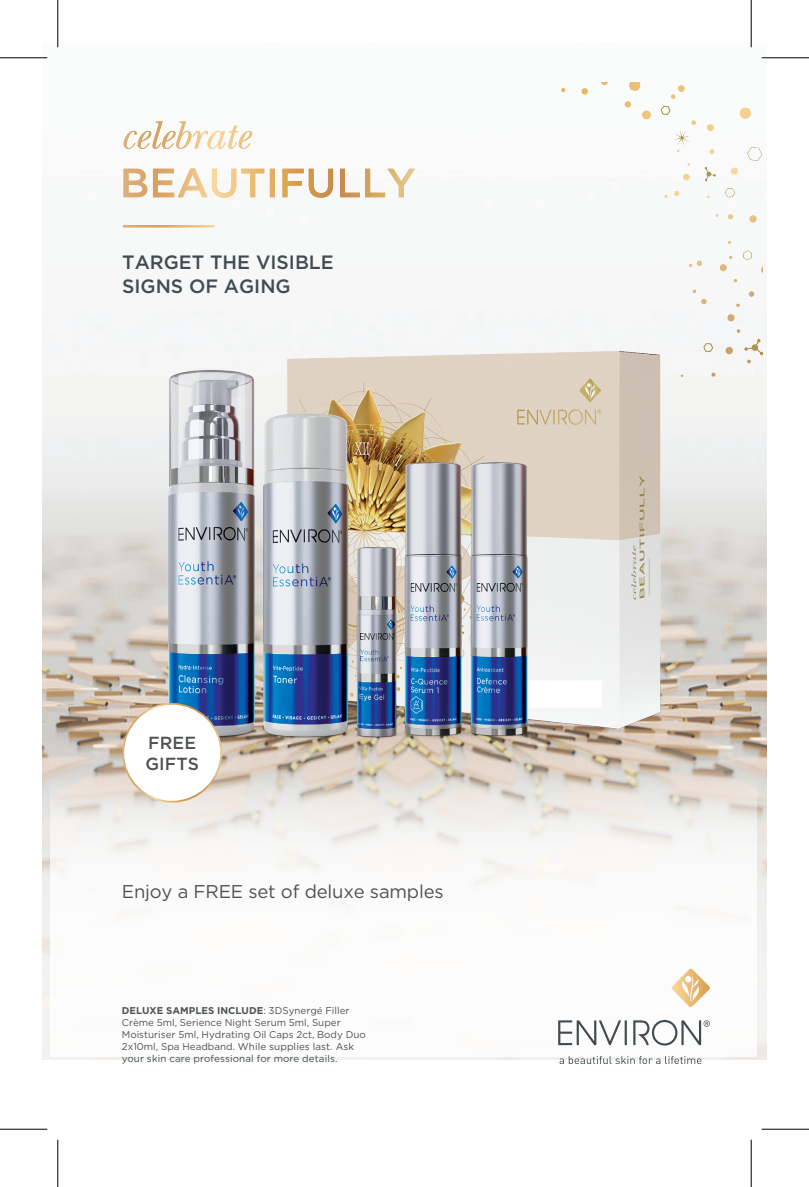
<style>
.page{position:relative;width:809px;height:1187px;background:#fff}
.page>*{position:absolute;margin:0;border:0;box-sizing:border-box;transform-origin:0 0}
.t1{font:500 19.25px/23.8px "Gotham";color:#424b50}
.t2{font:18.55px "Gotham";letter-spacing:-.01em;color:#4f5252}
.t3{font:500 17.5px/20.8px "Gotham";letter-spacing:.01em;color:#4f5252}
.t4{font:9.8px/11.7px "Gotham";color:#4f5252}
.s1{font-weight:700}
.s2{color:#424b50}
</style>
<div class="page">
<img style="left:43px;top:47px;width:723px;height:691px">
<svg style="left:43px;top:738px;width:723px;height:392px"></svg>
<img style="left:561px;top:82px;width:201px;height:294px">
<svg style="left:671px;top:968px;width:39px;height:39px"></svg>
<svg style="left:558px;top:1020px;width:151px;height:44px"></svg>
<svg style="left:124px;top:121px;width:128px;height:28px"></svg>
<img style="left:64px;top:288px;width:692px;height:490px">
<div style="left:123px;top:704px;width:98px;height:97px;background:#fff;border-radius:50%"></div>
<div style="left:122px;top:703px;width:100px;height:99px;border:2px solid #fff;border-radius:50%"></div>
<hr style="left:0;top:57px;width:47px;height:2px;background:#fff">
<hr style="left:761px;top:57px;width:47px;height:2px;background:#fff">
<hr style="left:0;top:1128px;width:47px;height:2px;background:#fff">
<hr style="left:761px;top:1128px;width:47px;height:2px;background:#fff">
<hr style="left:0;top:57px;width:47px;height:1px;background:#000">
<hr style="left:761px;top:57px;width:47px;height:1px;background:#000">
<hr style="left:0;top:1128px;width:47px;height:1px;background:#000">
<hr style="left:761px;top:1128px;width:47px;height:1px;background:#000">
<hr style="left:57px;top:0;width:1px;height:47px;background:#000">
<hr style="left:57px;top:1139px;width:1px;height:47px;background:#000">
<hr style="left:750px;top:0;width:1px;height:47px;background:#000">
<hr style="left:750px;top:1139px;width:1px;height:47px;background:#000">
<h1 class="t1" style="left:122px;top:250px;width:213px">TARGET THE VISIBLE<br>SIGNS OF AGING</h1>
<h3 class="t3" style="left:145px;top:732px;width:55px">FREE<br>GIFTS</h3>
<h2 class="t2" style="left:122px;top:879px;width:323px">Enjoy a FREE set of deluxe samples</h2>
<p class="t4" style="left:122px;top:1004px;width:245px"><span class="s1">DELUXE SAMPLES INCLUDE</span>: 3DSynergé Filler Crème 5ml, Serience Night Serum 5ml, Super Moisturiser 5ml, Hydrating Oil Caps 2ct, Body Duo 2x10ml, Spa Headband. <span class="s2">While supplies last. Ask your skin care professional for more details.</span></p>
</div>
